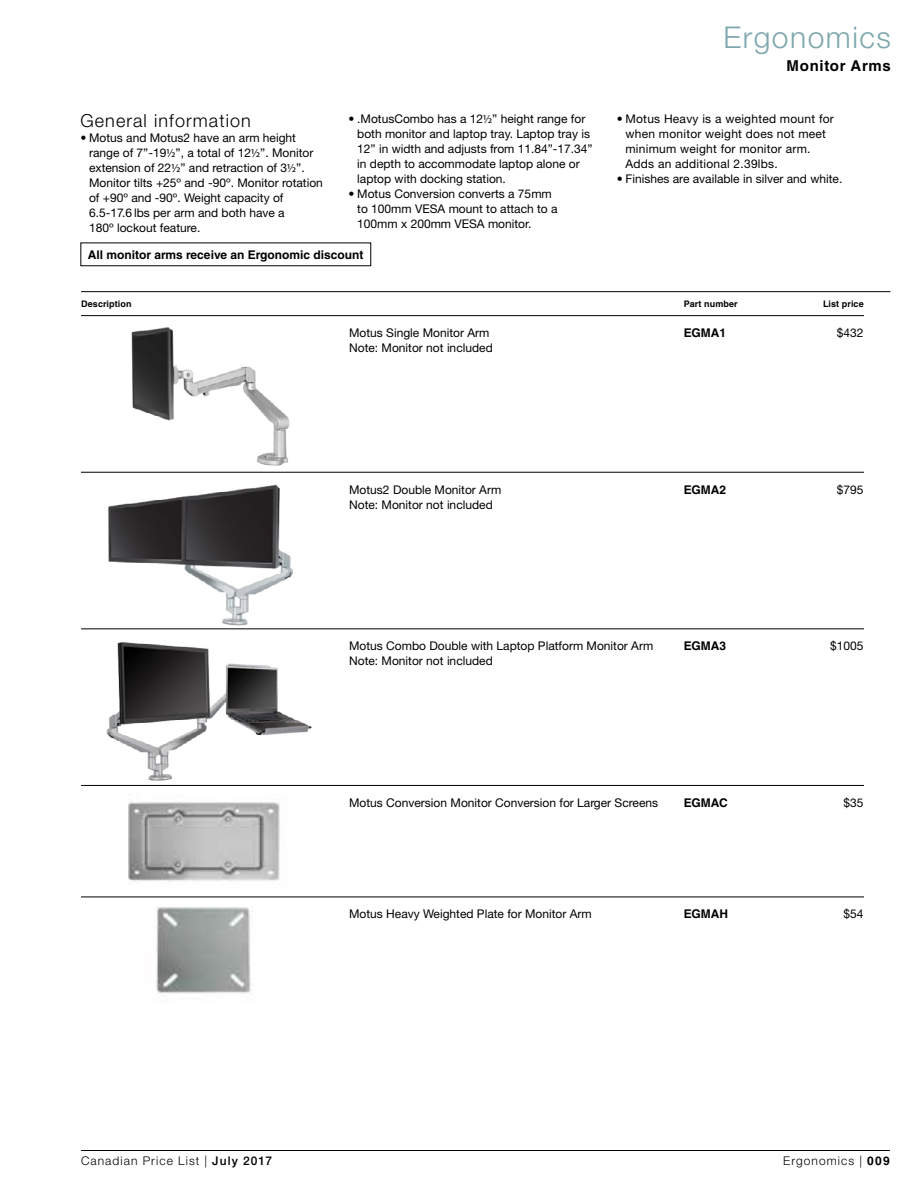
<style>
.page{position:relative;width:918px;height:1188px;background:#fff}
.page>*{position:absolute;margin:0;border:0;box-sizing:border-box;transform-origin:0 0}
.Category1{font:300 30px "Helvetica Neue LT Std";letter-spacing:.05em;color:#7ea8ad}
.Heading{font:300 18px "Helvetica Neue LT Std";letter-spacing:.06em;color:#000}
.Category2{font:700 15px "Helvetica LT Std";letter-spacing:.05em;color:#000}
.t1{font:12px/15px "Helvetica Neue LT Std";color:#000}
.t2{font:12px/15px "Helvetica Neue LT Std";letter-spacing:.02em;color:#000}
.Copy{font:700 12px "Helvetica LT Std";color:#000}
.t3{font:300 12px "Helvetica Neue LT Std";letter-spacing:.09em;color:#000}
.Chart-Title{font:700 9px "Helvetica LT Std";letter-spacing:.01em;color:#000}
.s1{font-family:"Myriad Pro"}
.s2{font-weight:500}
.s3{font-family:"Helvetica LT Std";font-weight:700}
</style>
<div class="page">
<hr style="left:81px;top:291px;width:809px;height:1px;background:#000">
<img style="left:131px;top:327px;width:159px;height:139px">
<hr style="left:81px;top:315px;width:783px;height:1px;background:#000">
<img style="left:108px;top:484px;width:185px;height:141px">
<hr style="left:81px;top:472px;width:783px;height:1px;background:#000">
<img style="left:106px;top:642px;width:206px;height:139px">
<hr style="left:81px;top:629px;width:783px;height:1px;background:#000">
<img style="left:128px;top:802px;width:152px;height:80px">
<hr style="left:81px;top:785px;width:783px;height:1px;background:#000">
<img style="left:156px;top:906px;width:97px;height:88px">
<hr style="left:81px;top:897px;width:783px;height:1px;background:#000">
<hr style="left:81px;top:1150px;width:809px;height:1px;background:#000">
<p class="Heading" style="left:80px;top:110px;width:172px">General information</p>
<p class="t1" style="left:89px;top:130px;width:235px;text-indent:-9px">• Motus and Motus2 have an arm height range of 7”-19<span class="s1">1/2</span>”, a total of 12<span class="s1">1/2</span>”. Monitor extension of 22<span class="s1">1/2</span>” and retraction of 3<span class="s1">1/2</span>”.<br>Monitor tilts +25o and -90o. Monitor rotation of +90o and -90o. Weight capacity of 6.5-17.6 lbs per arm and both have a<br>180o lockout feature.</p>
<p class="t1" style="left:357px;top:112px;width:237px;text-indent:-9px">• .MotusCombo has a 12<span class="s1">1/2</span>” height range for both monitor and laptop tray. Laptop tray is 12” in width and adjusts from 11.84”-17.34” in depth to accommodate laptop alone or laptop with docking station.</p>
<p class="t1" style="left:357px;top:187px;width:202px;text-indent:-9px">• Motus Conversion converts a 75mm to 100mm VESA mount to attach to a<br>100mm x 200mm VESA monitor.</p>
<p class="Copy" style="left:88px;top:247px;width:277px">All monitor arms receive an Ergonomic discount</p>
<p class="Category1" style="left:724px;top:19px;width:169px">Ergonomics</p>
<p class="Category2" style="left:787px;top:56px;width:106px">Monitor Arms</p>
<p class="t2" style="left:626px;top:111px;width:210px;text-indent:-9px">• Motus Heavy is a weighted mount for when monitor weight does not meet minimum weight for monitor arm.<br>Adds an additional 2.39lbs.</p>
<p class="t1" style="left:617px;top:171px;width:227px">• Finishes are available in silver and white.</p>
<p class="Chart-Title" style="left:81px;top:298px;width:52px">Description</p>
<p class="Chart-Title" style="left:684px;top:298px;width:55px">Part number</p>
<p class="Chart-Title" style="left:823px;top:298px;width:42px">List price</p>
<p class="t1" style="left:349px;top:325px;width:142px">Motus Single Monitor Arm</p>
<p class="Copy" style="left:684px;top:325px;width:44px">EGMA1</p>
<p class="t1" style="left:837px;top:325px;width:28px">$432</p>
<p class="t1" style="left:349px;top:340px;width:145px">Note: Monitor not included</p>
<p class="t1" style="left:349px;top:482px;width:154px">Motus2 Double Monitor Arm</p>
<p class="Copy" style="left:684px;top:482px;width:44px">EGMA2</p>
<p class="t1" style="left:837px;top:482px;width:28px">$795</p>
<p class="t1" style="left:349px;top:497px;width:145px">Note: Monitor not included</p>
<p class="t1" style="left:349px;top:638px;width:306px">Motus Combo Double with Laptop Platform Monitor Arm</p>
<p class="Copy" style="left:684px;top:639px;width:44px">EGMA3</p>
<p class="t1" style="left:830px;top:638px;width:35px">$1005</p>
<p class="t1" style="left:349px;top:653px;width:145px">Note: Monitor not included</p>
<p class="t1" style="left:349px;top:795px;width:311px">Motus Conversion Monitor Conversion for Larger Screens</p>
<p class="Copy" style="left:684px;top:795px;width:46px">EGMAC</p>
<p class="t1" style="left:843px;top:795px;width:22px">$35</p>
<p class="t1" style="left:349px;top:906px;width:244px">Motus Heavy Weighted Plate for Monitor Arm</p>
<p class="Copy" style="left:684px;top:907px;width:46px">EGMAH</p>
<p class="t1" style="left:843px;top:906px;width:22px">$54</p>
<p class="t3" style="left:81px;top:1154px;width:193px">Canadian Price List | <span class="s2">July 2017</span></p>
<p class="t3" style="left:783px;top:1154px;width:108px">Ergonomics | <span class="s3">009</span></p>
</div>
